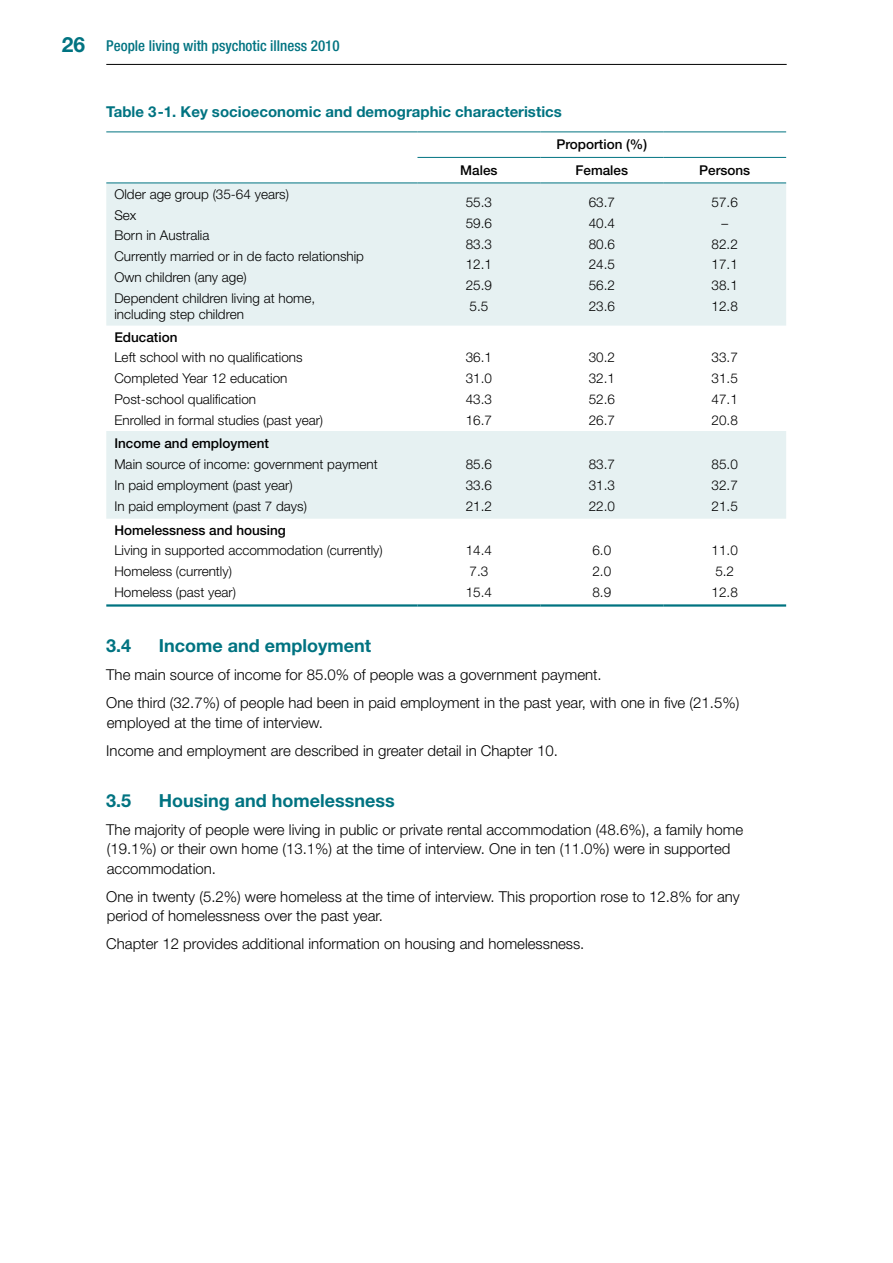
<style>
.page{position:relative;width:893px;height:1263px;background:#fff}
.page>*{position:absolute;margin:0;border:0;box-sizing:border-box;transform-origin:0 0}
.t1{font:700 18px "Helvetica Neue LT Std";color:#007381}
.t2{font:300 15px/19.5px "Helvetica Neue LT Std";color:#000}
.t3{font:700 15px "Helvetica Neue LT Std";color:#007381}
.t4{font:500 condensed 15px "Helvetica Neue LT Std";color:#007381}
.t5{font:300 13.5px/20.7px "Helvetica Neue LT Std";color:#000;text-align:justify}
.t6{font:500 13.5px "Helvetica Neue LT Std";color:#000}
.s1{font-weight:700;font-stretch:normal;font-size:21px}
</style>
<div class="page">
<hr style="left:106px;top:64px;width:681px;height:1px;background:#000">
<svg style="left:106px;top:184px;width:680px;height:335px;fill:#e6f1f2"></svg>
<hr style="left:106px;top:132px;width:311px;height:1px;background:#007381">
<hr style="left:417px;top:132px;width:123px;height:1px;background:#007381">
<hr style="left:540px;top:132px;width:123px;height:1px;background:#007381">
<hr style="left:663px;top:132px;width:123px;height:1px;background:#007381">
<hr style="left:417px;top:157px;width:123px;height:1px;background:#007381">
<hr style="left:540px;top:157px;width:123px;height:1px;background:#007381">
<hr style="left:663px;top:157px;width:123px;height:1px;background:#007381">
<hr style="left:106px;top:183px;width:311px;height:1px;background:#007381">
<hr style="left:417px;top:183px;width:123px;height:1px;background:#007381">
<hr style="left:540px;top:183px;width:123px;height:1px;background:#007381">
<hr style="left:663px;top:183px;width:123px;height:1px;background:#007381">
<hr style="left:106px;top:604px;width:311px;height:3px;background:#007381">
<hr style="left:417px;top:604px;width:123px;height:3px;background:#007381">
<hr style="left:540px;top:604px;width:123px;height:3px;background:#007381">
<hr style="left:663px;top:604px;width:123px;height:3px;background:#007381">
<p class="t4" style="left:62px;top:37px;width:279px"><span class="s1">26</span> People living with psychotic illness 2010</p>
<p class="t3" style="left:106px;top:102px;width:457px">Table 3-1. Key socioeconomic and demographic characteristics</p>
<p class="t6" style="left:556px;top:137px;width:92px">Proportion (%)</p>
<p class="t6" style="left:460px;top:162px;width:39px">Males</p>
<p class="t6" style="left:576px;top:162px;width:54px">Females</p>
<p class="t6" style="left:699px;top:162px;width:53px">Persons</p>
<p class="t5" style="left:114px;top:183px;width:251px;text-align:left">Older age group (35-64 years)<br>Sex<br>Born in Australia<br>Currently married or in de facto relationship<br>Own children (any age)<br>Dependent children living at home,</p>
<p class="t5" style="left:114px;top:304px;width:131px">including step children</p>
<p class="t5" style="left:466px;top:192px;width:28px">55.3<br>59.6<br>83.3<br>12.1<br>25.9<br>5.5</p>
<p class="t5" style="left:589px;top:192px;width:28px">63.7<br>40.4<br>80.6<br>24.5<br>56.2<br>23.6</p>
<p class="t5" style="left:712px;top:192px;width:28px;text-align:center">57.6 –<br>82.2<br>17.1<br>38.1<br>12.8</p>
<p class="t6" style="left:114px;top:329px;width:65px">Education</p>
<p class="t5" style="left:114px;top:347px;width:210px;text-align:left">Left school with no qualifications<br>Completed Year 12 education<br>Post-school qualification<br>Enrolled in formal studies (past year)</p>
<p class="t5" style="left:466px;top:347px;width:28px">36.1<br>31.0<br>43.3<br>16.7</p>
<p class="t5" style="left:589px;top:347px;width:28px">30.2<br>32.1<br>52.6<br>26.7</p>
<p class="t5" style="left:712px;top:347px;width:28px">33.7<br>31.5<br>47.1<br>20.8</p>
<p class="t6" style="left:114px;top:436px;width:156px">Income and employment</p>
<p class="t5" style="left:114px;top:454px;width:265px;text-align:left">Main source of income: government payment<br>In paid employment (past year)<br>In paid employment (past 7 days)</p>
<p class="t5" style="left:466px;top:454px;width:28px">85.6<br>33.6<br>21.2</p>
<p class="t5" style="left:589px;top:454px;width:28px">83.7<br>31.3<br>22.0</p>
<p class="t5" style="left:712px;top:454px;width:28px">85.0<br>32.7<br>21.5</p>
<p class="t6" style="left:114px;top:522px;width:173px">Homelessness and housing</p>
<p class="t5" style="left:114px;top:540px;width:270px;text-align:left">Living in supported accommodation (currently)<br>Homeless (currently)<br>Homeless (past year)</p>
<p class="t5" style="left:466px;top:540px;width:28px;text-align:left">14.4<br>7.3<br>15.4</p>
<p class="t5" style="left:592px;top:540px;width:20px">6.0<br>2.0<br>8.9</p>
<p class="t5" style="left:712px;top:540px;width:28px;text-align:left">11.0<br>5.2<br>12.8</p>
<h1 class="t1" style="left:106px;top:634px;width:27px">3.4</h1>
<h1 class="t1" style="left:159px;top:634px;width:214px">Income and employment</h1>
<p class="t2" style="left:106px;top:660px;width:634px;line-height:28px">The main source of income for 85.0% of people was a government payment.<br>One third (32.7%) of people had been in paid employment in the past year, with one in five (21.5%)</p>
<p class="t2" style="left:106px;top:708px;width:453px;line-height:28px">employed at the time of interview.<br>Income and employment are described in greater detail in Chapter 10.</p>
<h1 class="t1" style="left:106px;top:789px;width:27px">3.5</h1>
<h1 class="t1" style="left:159px;top:789px;width:237px">Housing and homelessness</h1>
<p class="t2" style="left:106px;top:819px;width:638px">The majority of people were living in public or private rental accommodation (48.6%), a family home (19.1%) or their own home (13.1%) at the time of interview. One in ten (11.0%) were in supported accommodation.</p>
<p class="t2" style="left:106px;top:886px;width:635px">One in twenty (5.2%) were homeless at the time of interview. This proportion rose to 12.8% for any period of homelessness over the past year.</p>
<p class="t2" style="left:106px;top:934px;width:480px">Chapter 12 provides additional information on housing and homelessness.</p>
</div>
